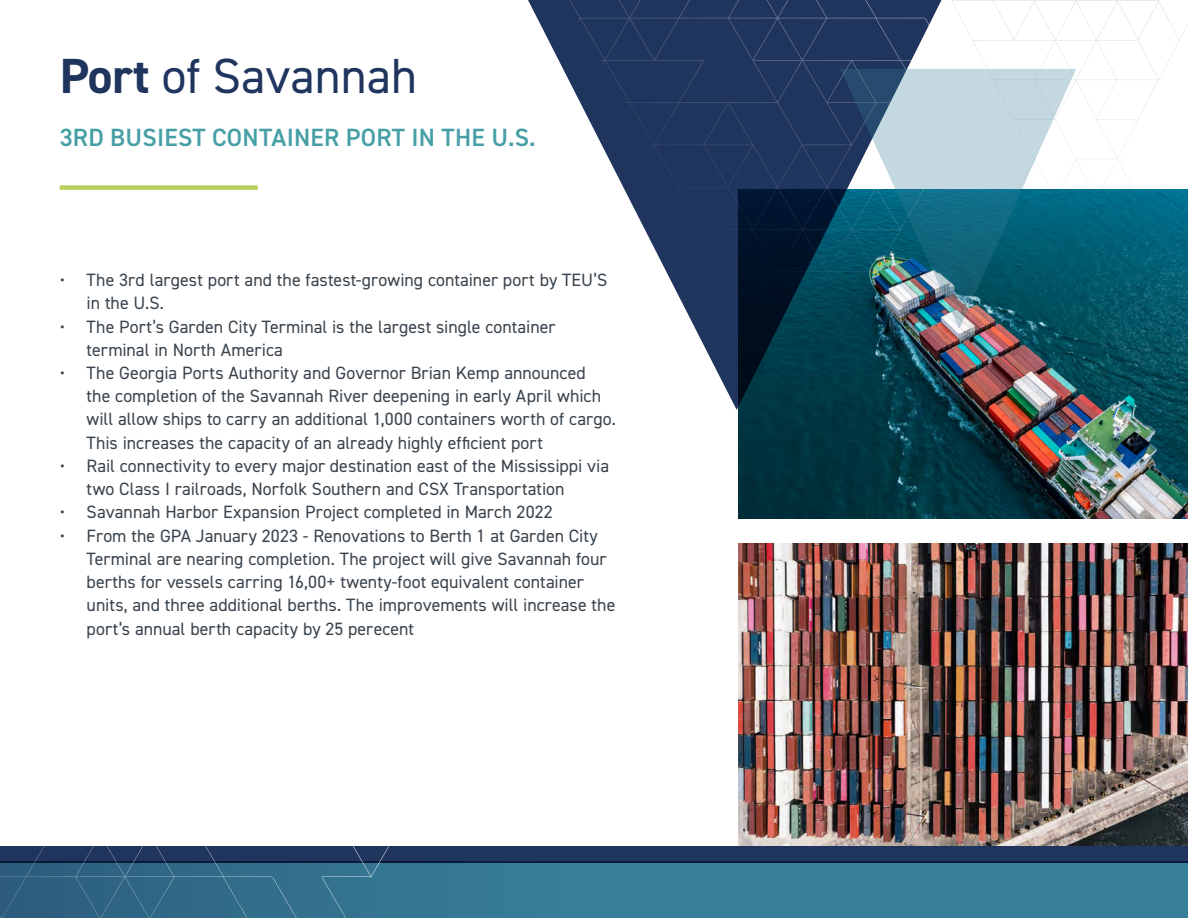
<style>
.page{position:relative;width:1188px;height:918px;background:#fff}
.page>*{position:absolute;margin:0;border:0;box-sizing:border-box;transform-origin:0 0}
.t1{font:49.5px "DIN2014";color:#20355e}
.t2{font:600 25.05px "DIN2014";letter-spacing:.01em;color:#479fa6}
.t3{font:17.85px/23.2px "DIN2014";color:#39434c}
.s1{font-weight:700}
</style>
<div class="page">
<img style="left:739px;top:451px;width:449px;height:67px">
<img style="left:739px;top:544px;width:449px;height:302px">
<div style="left:0;top:861px;width:1188px;height:57px;background:#387f99"></div>
<div style="left:0;top:846px;width:1188px;height:17px;background:#20355e"></div>
<svg style="left:322px;top:846px;width:67px;height:72px"></svg>
<svg style="left:0;top:846px;width:297px;height:72px"></svg>
<svg style="left:528px;top:0;width:34px;height:67px"></svg>
<svg style="left:562px;top:0;width:626px;height:451px"></svg>
<svg style="left:840px;top:0;width:278px;height:329px"></svg>
<div style="left:60px;top:185px;width:198px;height:5px;background:#b6d05a"></div>
<h1 class="t1" style="left:60px;top:45px;width:359px"><span class="s1">Port</span> of Savannah</h1>
<h2 class="t2" style="left:60px;top:121px;width:478px">3RD BUSIEST CONTAINER PORT IN THE U.S.</h2>
<p class="t3" style="left:87px;top:268px;width:522px;text-indent:-27px">• The 3rd largest port and the fastest-growing container port by TEU’S in the U.S.</p>
<p class="t3" style="left:87px;top:314px;width:470px;text-indent:-27px">• The Port’s Garden City Terminal is the largest single container terminal in North America</p>
<p class="t3" style="left:87px;top:361px;width:531px;text-indent:-27px">• The Georgia Ports Authority and Governor Brian Kemp announced<br>the completion of the Savannah River deepening in early April which will allow ships to carry an additional 1,000 containers worth of cargo.<br>This increases the capacity of an already highly efficient port</p>
<p class="t3" style="left:87px;top:454px;width:524px;text-indent:-27px">• Rail connectivity to every major destination east of the Mississippi via two Class I railroads, Norfolk Southern and CSX Transportation</p>
<p class="t3" style="left:60px;top:500px;width:495px">• Savannah Harbor Expansion Project completed in March 2022</p>
<p class="t3" style="left:87px;top:523px;width:530px;text-indent:-27px">• From the GPA January 2023 - Renovations to Berth 1 at Garden City Terminal are nearing completion. The project will give Savannah four berths for vessels carring 16,00+ twenty-foot equivalent container units, and three additional berths. The improvements will increase the port’s annual berth capacity by 25 perecent</p>
</div>
